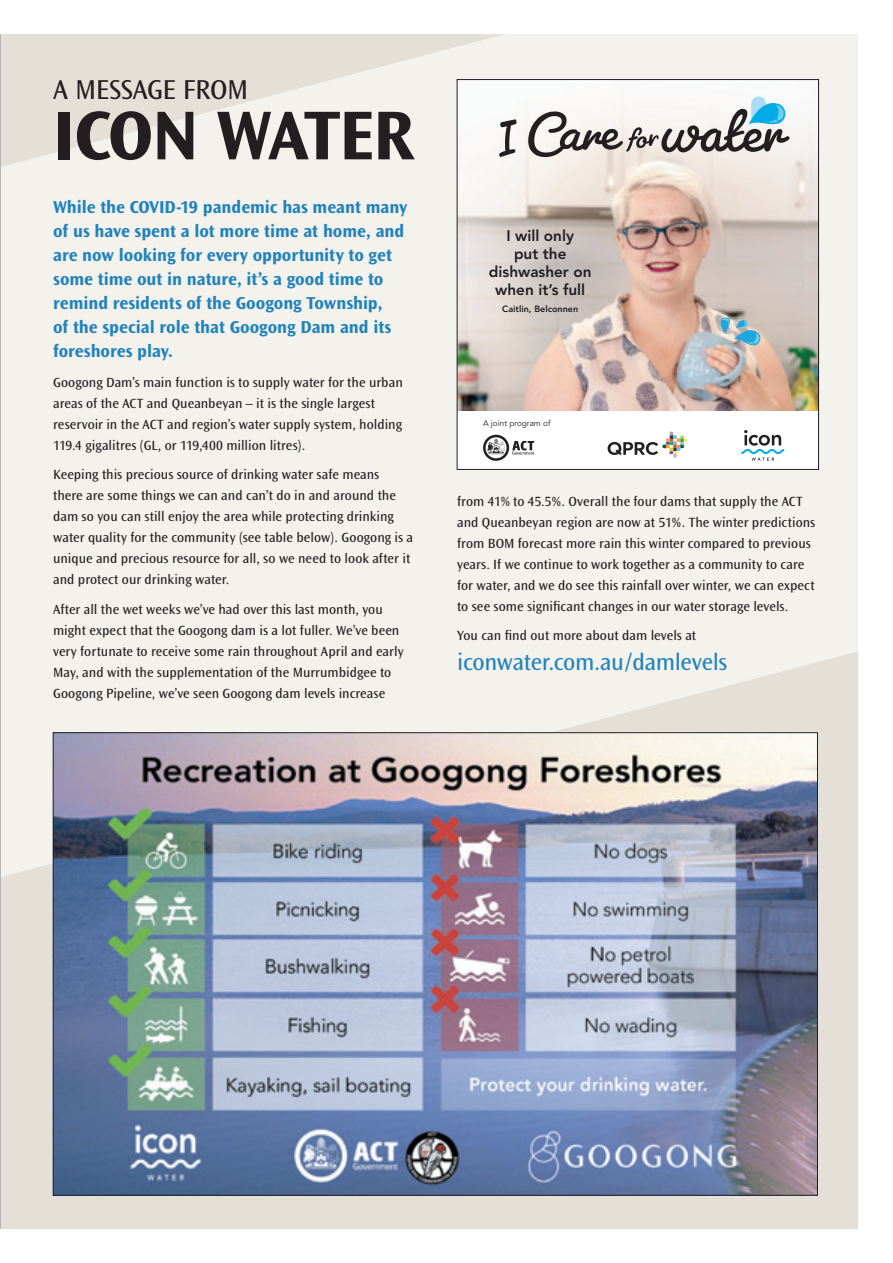
<style>
.page{position:relative;width:893px;height:1263px;background:#fff}
.page>*{position:absolute;margin:0;border:0;box-sizing:border-box;transform-origin:0 0}
.t1{font:700 72px "Ocean Sans Std";letter-spacing:-.02em;color:#231f20}
.t2{font:28.5px "Ocean Sans Std";letter-spacing:-.01em;color:#231f20}
.t3{font:24px "Ocean Sans";letter-spacing:-.015em;color:#2283ba}
.t4{font:700 18px/24px "Ocean Sans";letter-spacing:-.005em;color:#2283ba}
.t5{font:800 15.3px/17.7px "Avenir LT Std";color:#231f20;text-align:center}
.t6{font:13.8px/21px "Ocean Sans";color:#231f20}
.t7{font:800 9px "Avenir LT Std";color:#231f20}
.t8{font:8.25px "Avenir LT Std";color:#231f20}
</style>
<div class="page">
<img style="left:0;top:34px;width:858px;height:1195px">
<h2 class="t2" style="left:53px;top:74px;width:197px">A MESSAGE FROM</h2>
<h1 class="t1" style="left:53px;top:95px;width:363px">ICON WATER</h1>
<p class="t4" style="left:53px;top:195px;width:356px">While the COVID-19 pandemic has meant many of us have spent a lot more time at home, and are now looking for every opportunity to get some time out in nature, it’s a good time to remind residents of the Googong Township,<br>of the special role that Googong Dam and its foreshores play.</p>
<p class="t6" style="left:53px;top:372px;width:351px">Googong Dam’s main function is to supply water for the urban areas of the ACT and Queanbeyan – it is the single largest reservoir in the ACT and region’s water supply system, holding 119.4 gigalitres (GL, or 119,400 million litres).</p>
<p class="t6" style="left:53px;top:464px;width:361px">Keeping this precious source of drinking water safe means<br>there are some things we can and can’t do in and around the dam so you can still enjoy the area while protecting drinking water quality for the community (see table below). Googong is a unique and precious resource for all, so we need to look after it and protect our drinking water.</p>
<p class="t6" style="left:53px;top:599px;width:352px">After all the wet weeks we’ve had over this last month, you might expect that the Googong dam is a lot fuller. We’ve been very fortunate to receive some rain throughout April and early May, and with the supplementation of the Murrumbidgee to Googong Pipeline, we’ve seen Googong dam levels increase</p>
<p class="t5" style="left:489px;top:227px;width:104px">I will only<br>put the dishwasher on when it’s full</p>
<p class="t7" style="left:502px;top:304px;width:78px">Caitlin, Belconnen</p>
<p class="t8" style="left:483px;top:418px;width:69px">A joint program of</p>
<p class="t6" style="left:457px;top:491px;width:359px">from 41% to 45.5%. Overall the four dams that supply the ACT and Queanbeyan region are now at 51%. The winter predictions from BOM forecast more rain this winter compared to previous years. If we continue to work together as a community to care for water, and we do see this rainfall over winter, we can expect to see some significant changes in our water storage levels.</p>
<p class="t6" style="left:457px;top:625px;width:241px">You can find out more about dam levels at</p>
<h3 class="t3" style="left:457px;top:649px;width:272px">iconwater.com.au/damlevels</h3>
</div>
